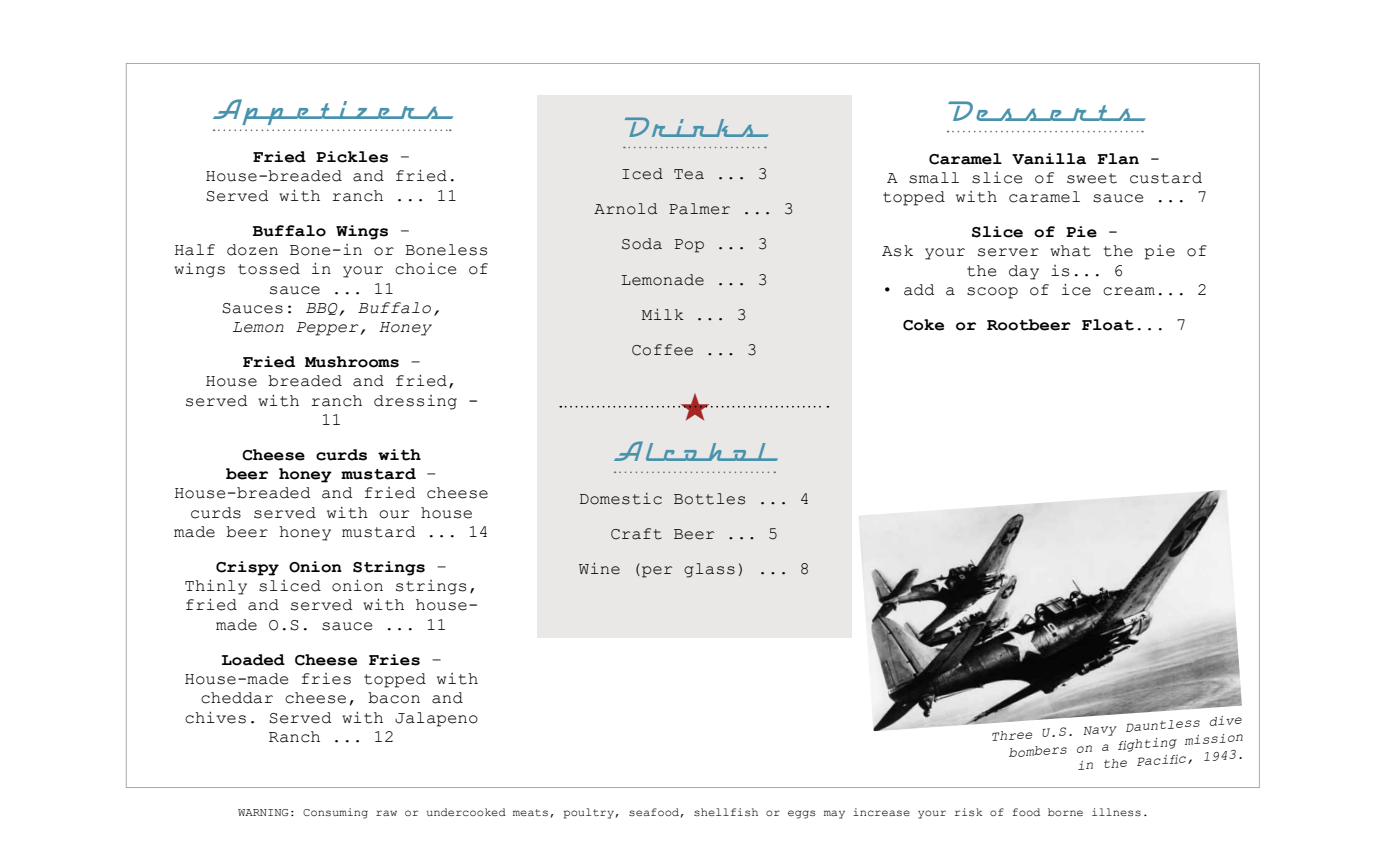
<style>
.page{position:relative;width:1386px;height:851px;background:#fff}
.page>*{position:absolute;margin:0;border:0;box-sizing:border-box;transform-origin:0 0}
.t1{font:500 24.5px "Raceway";letter-spacing:-.01em;color:#4892ac}
.t2{font:17.5px/19.2px "Courier New";color:#000;text-align:center}
.t3{font:italic 14px/17.5px "Courier New";color:#000;text-align:right}
.t4{font:12.25px "Courier New";letter-spacing:-.01em;color:#000}
.s1{font-weight:700}
.s2{font-style:italic}
</style>
<div class="page">
<div style="left:126px;top:63px;width:1134px;height:725px;background:#fff;border:1px solid #a7a9ac"></div>
<img style="left:858px;top:490px;width:384px;height:241px">
<svg style="left:948px;top:131px;width:195px;height:1px"></svg>
<div style="left:537px;top:96px;width:315px;height:541px;background:#e9e8e7"></div>
<svg style="left:624px;top:147px;width:142px;height:1px"></svg>
<svg style="left:615px;top:471px;width:160px;height:2px"></svg>
<svg style="left:214px;top:129px;width:237px;height:2px"></svg>
<svg style="left:560px;top:405px;width:268px;height:3px"></svg>
<h1 class="t1" style="left:213px;top:93px;width:239px">Appetizers</h1>
<p class="t2" style="left:206px;top:146px;width:254px"><span class="s1">Fried Pickles</span> –<br>House-breaded and fried.<br>Served with ranch ... 11</p>
<p class="t2" style="left:174px;top:220px;width:316px"><span class="s1">Buffalo Wings</span> –<br>Half dozen Bone-in or Boneless wings tossed in your choice of sauce ... 11<br>Sauces: <span class="s2">BBQ, Buffalo,<br>Lemon Pepper, Honey</span></p>
<p class="t2" style="left:185px;top:351px;width:296px"><span class="s1">Fried Mushrooms</span> –<br>House breaded and fried, served with ranch dressing -<br>11</p>
<p class="t2" style="left:174px;top:444px;width:316px"><span class="s1">Cheese curds with<br>beer honey mustard</span> –<br>House-breaded and fried cheese curds served with our house made beer honey mustard ... 14</p>
<p class="t2" style="left:185px;top:556px;width:296px"><span class="s1">Crispy Onion Strings</span> –<br>Thinly sliced onion strings, fried and served with house&shy;made O.S. sauce ... 11</p>
<p class="t2" style="left:185px;top:649px;width:296px"><span class="s1">Loaded Cheese Fries</span> –<br>House-made fries topped with cheddar cheese, bacon and chives. Served with Jalapeno<br>Ranch ... 12</p>
<h1 class="t1" style="left:623px;top:110px;width:144px">Drinks</h1>
<p class="t2" style="left:595px;top:156px;width:201px;line-height:35px">Iced Tea ... 3<br>Arnold Palmer ... 3<br>Soda Pop ... 3<br>Lemonade ... 3<br>Milk ... 3<br>Coffee ... 3</p>
<h1 class="t1" style="left:614px;top:435px;width:163px">Alcohol</h1>
<p class="t2" style="left:579px;top:480px;width:233px;line-height:35px">Domestic Bottles ... 4<br>Craft Beer ... 5<br>Wine (per glass) ... 8</p>
<h1 class="t1" style="left:947px;top:94px;width:197px">Desserts</h1>
<p class="t2" style="left:882px;top:148px;width:327px"><span class="s1">Caramel Vanilla Flan</span> -<br>A small slice of sweet custard topped with caramel sauce ... 7</p>
<p class="t2" style="left:882px;top:221px;width:327px"><span class="s1">Slice of Pie</span> -<br>Ask your server what the pie of the day is... 6</p>
<p class="t2" style="left:882px;top:271px;width:327px;line-height:35px">• add a scoop of ice cream... 2<br><span class="s1">Coke or Rootbeer Float</span>... 7</p>
<p class="t3" style="left:990px;top:727px;width:254px;rotate:-4deg">Three U.S. Navy Dauntless dive bombers on a fighting mission in the Pacific, 1943.</p>
<p class="t4" style="left:238px;top:804px;width:912px">WARNING: Consuming raw or undercooked meats, poultry, seafood, shellfish or eggs may increase your risk of food borne illness.</p>
</div>
